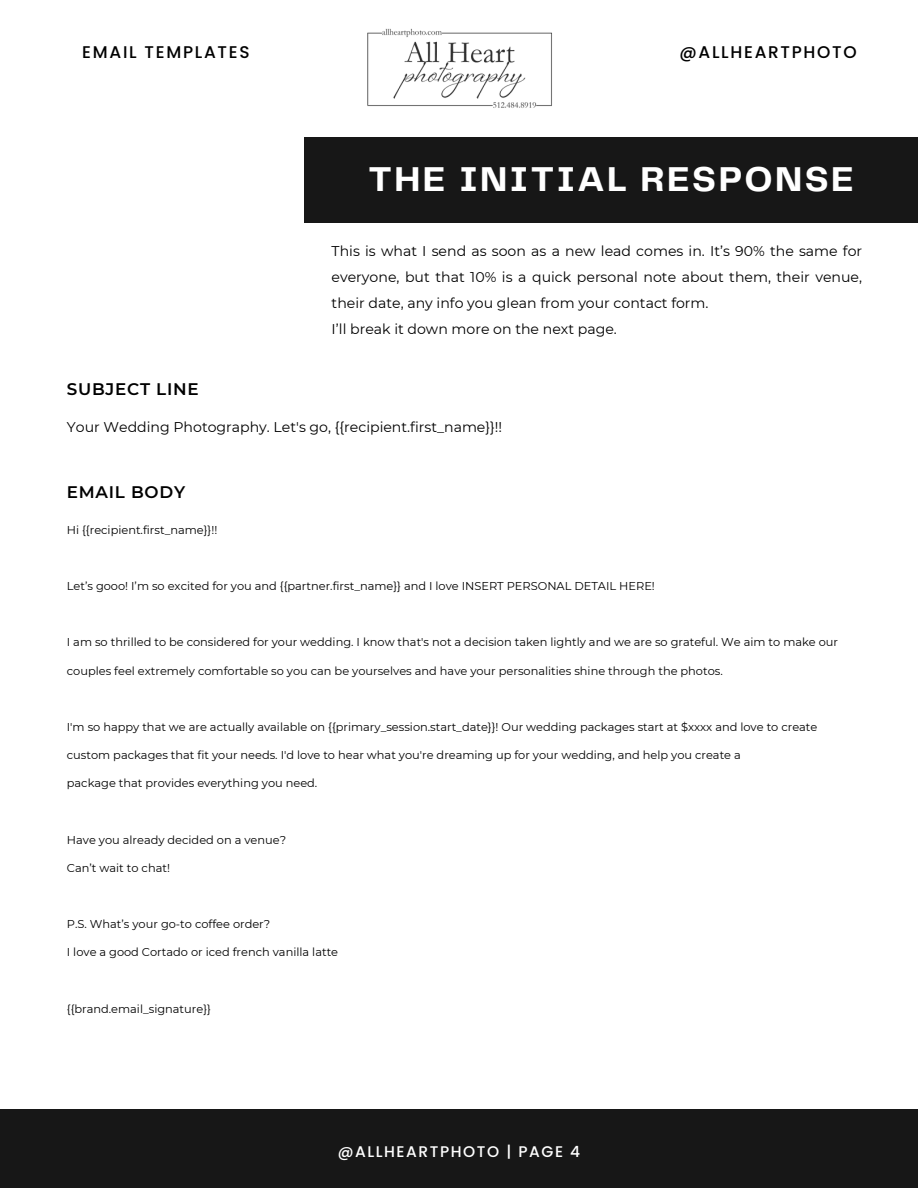
<style>
.page{position:relative;width:918px;height:1188px;background:#fff}
.page>*{position:absolute;margin:0;border:0;box-sizing:border-box;transform-origin:0 0}
.t1{font:700 35.85px "Telegraf";letter-spacing:.07em;color:#fff}
.t2{font:500 16.95px "Poppins";letter-spacing:.1em;color:#000}
.t3{font:600 16.8px "Montserrat";letter-spacing:.045em;color:#000}
.t4{font:500 15.45px "Poppins";letter-spacing:.1em;color:#fff}
.t5{font:14.1px/25.8px "Montserrat";color:#000;text-align:justify}
.t6{font:11.4px "Montserrat";color:#000}
</style>
<div class="page">
<div style="left:0;top:1109px;width:918px;height:79px;background:#171717"></div>
<div style="left:304px;top:137px;width:614px;height:86px;background:#171717"></div>
<img style="left:367px;top:28px;width:185px;height:80px">
<p class="t2" style="left:82px;top:40px;width:169px">EMAIL TEMPLATES</p>
<p class="t2" style="left:679px;top:40px;width:179px">@ALLHEARTPHOTO</p>
<p class="t1" style="left:368px;top:164px;width:487px">THE INITIAL RESPONSE</p>
<p class="t3" style="left:67px;top:378px;width:133px">SUBJECT LINE</p>
<p class="t5" style="left:332px;top:238px;width:532px">This is what I send as soon as a new lead comes in. It’s 90% the same for everyone, but that 10% is a quick personal note about them, their venue, their date, any info you glean from your contact form.</p>
<p class="t5" style="left:332px;top:316px;width:287px">I’ll break it down more on the next page.</p>
<p class="t5" style="left:67px;top:414px;width:437px">Your Wedding Photography. Let's go, {{recipient.first_name}}!!</p>
<p class="t3" style="left:67px;top:482px;width:120px">EMAIL BODY</p>
<p class="t6" style="left:67px;top:523px;width:152px">Hi {{recipient.first_name}}!!</p>
<p class="t6" style="left:67px;top:579px;width:590px">Let’s gooo! I’m so excited for you and {{partner.first_name}} and I love INSERT PERSONAL DETAIL HERE!</p>
<p class="t6" style="left:67px;top:635px;width:773px">I am so thrilled to be considered for your wedding. I know that's not a decision taken lightly and we are so grateful. We aim to make our</p>
<p class="t6" style="left:67px;top:664px;width:657px">couples feel extremely comfortable so you can be yourselves and have your personalities shine through the photos.</p>
<p class="t6" style="left:67px;top:720px;width:752px">I'm so happy that we are actually available on {{primary_session.start_date}}! Our wedding packages start at $xxxx and love to create</p>
<p class="t6" style="left:67px;top:748px;width:676px">custom packages that fit your needs. I'd love to hear what you're dreaming up for your wedding, and help you create a</p>
<p class="t6" style="left:67px;top:776px;width:252px">package that provides everything you need.</p>
<p class="t6" style="left:67px;top:833px;width:221px">Have you already decided on a venue?</p>
<p class="t6" style="left:67px;top:861px;width:105px">Can’t wait to chat!</p>
<p class="t6" style="left:67px;top:917px;width:205px">P.S. What’s your go-to coffee order?</p>
<p class="t6" style="left:67px;top:945px;width:273px">I love a good Cortado or iced french vanilla latte</p>
<p class="t6" style="left:67px;top:1002px;width:146px">{{brand.email_signature}}</p>
<p class="t4" style="left:338px;top:1140px;width:244px">@ALLHEARTPHOTO | PAGE 4</p>
</div>
